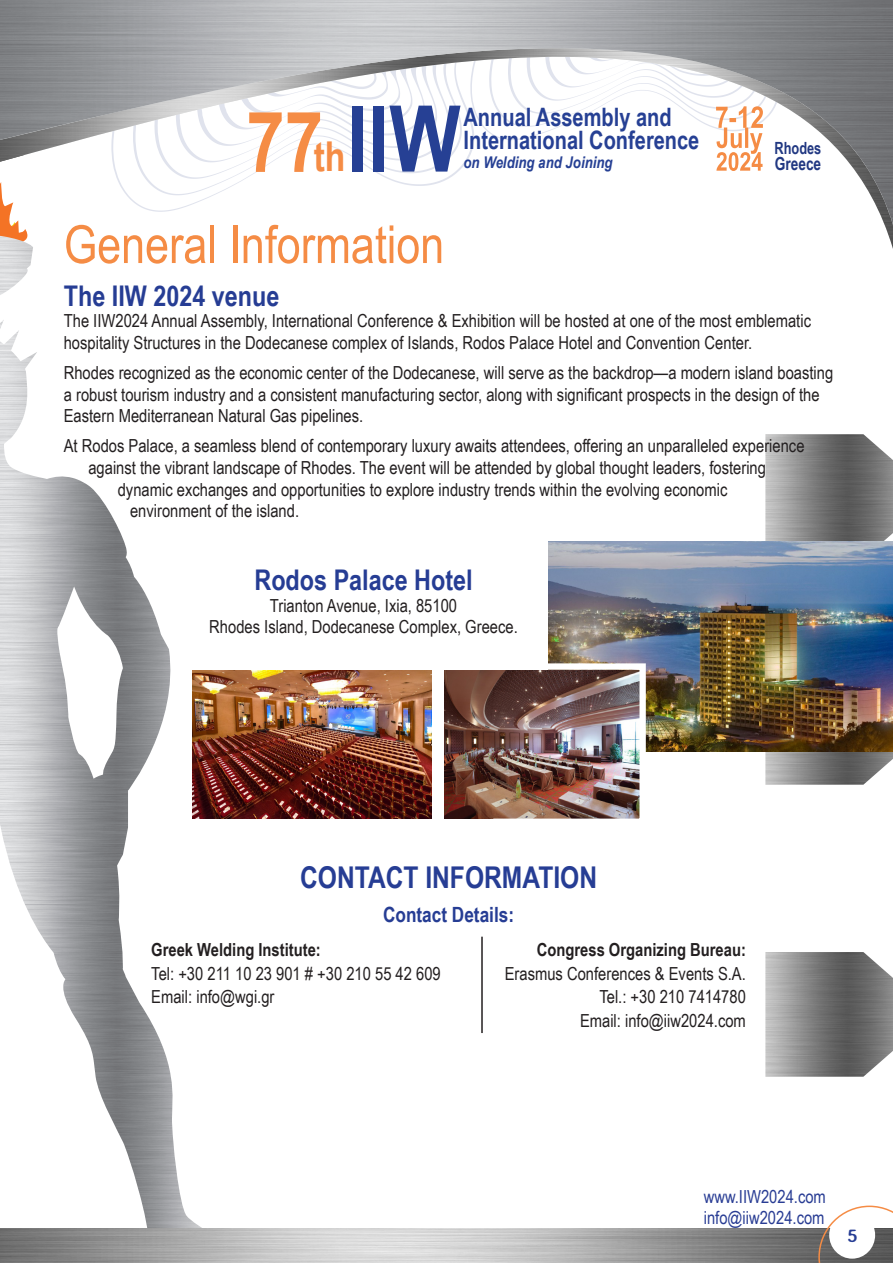
<style>
.page{position:relative;width:893px;height:1263px;background:#fff}
.page>*{position:absolute;margin:0;border:0;box-sizing:border-box;transform-origin:0 0}
.t1{font:700 92.1px "Arial Narrow";color:#264094}
.t2{font:52.5px "Arial Narrow";color:#f58c45}
.t3{font:700 30px "Arial Narrow";color:#263d94}
.t4{font:700 28.5px "Arial Narrow";color:#263d94}
.t5{font:700 25.35px/23px "Arial Narrow";color:#264094;scale:.96 1}
.t6{font:700 21px "Arial Narrow";color:#263d94}
.t7{font:700 18.6px "PF Aqua";color:#263d94}
.t8{font:18px/21.6px "Arial Narrow";color:#231f20}
.t9{font:700 18px "Arial Narrow";color:#231f20}
.t10{font:18px/21.6px "Arial Narrow";color:#293d94}
.t11{font:700 18px "Arial Narrow";color:#213882;scale:.93 1}
.t12{font:700 16.8px "Arial Narrow";color:#213882;scale:.93 1}
.t13{font:italic 700 16.2px "Arial Narrow";color:#264094}
.s1{font-size:84.15px;color:#f58c45}
.s2{font-size:41.1px;color:#f58c45}
</style>
<div class="page">
<img style="left:765px;top:434px;width:128px;height:107px">
<img style="left:765px;top:751px;width:128px;height:34px">
<img style="left:765px;top:952px;width:128px;height:125px">
<img style="left:549px;top:541px;width:344px;height:210px">
<hr style="left:481px;top:937px;width:2px;height:96px;background:#231f20">
<img style="left:445px;top:670px;width:42px;height:149px">
<img style="left:265px;top:670px;width:167px;height:149px">
<img style="left:487px;top:660px;width:162px;height:159px">
<img style="left:0;top:352px;width:265px;height:877px">
<img style="left:0;top:1229px;width:818px;height:34px">
<svg style="left:0;top:225px;width:893px;height:70px"></svg>
<img style="left:0;top:0;width:893px;height:225px">
<svg style="left:489px;top:0;width:297px;height:171px"></svg>
<svg style="left:818px;top:1205px;width:75px;height:58px"></svg>
<p class="t1" style="left:246px;top:69px;width:216px"><span class="s1">77</span><span class="s2">th</span>IIW</p>
<p class="t5" style="left:463px;top:104px;width:247px">Annual Assembly and<br>International Conference</p>
<p class="t13" style="left:463px;top:150px;width:151px">on Welding and Joining</p>
<p class="t12" style="left:774px;top:136px;width:52px">Rhodes</p>
<p class="t11" style="left:775px;top:150px;width:51px">Greece</p>
<p class="t2" style="left:64px;top:206px;width:382px">General Information</p>
<p class="t4" style="left:64px;top:274px;width:217px">The IIW 2024 venue</p>
<p class="t8" style="left:64px;top:309px;width:749px">The IIW2024 Annual Assembly, International Conference &amp; Exhibition will be hosted at one of the most emblematic hospitality Structures in the Dodecanese complex of Islands, Rodos Palace Hotel and Convention Center.</p>
<p class="t8" style="left:64px;top:361px;width:771px">Rhodes recognized as the economic center of the Dodecanese, will serve as the backdrop—a modern island boasting a robust tourism industry and a consistent manufacturing sector, along with significant prospects in the design of the<br>Eastern Mediterranean Natural Gas pipelines.</p>
<p class="t8" style="left:64px;top:434px;width:742px">At Rodos Palace, a seamless blend of contemporary luxury awaits attendees, offering an unparalleled experience</p>
<p class="t8" style="left:88px;top:456px;width:679px">against the vibrant landscape of Rhodes. The event will be attended by global thought leaders, fostering</p>
<p class="t8" style="left:118px;top:478px;width:611px">dynamic exchanges and opportunities to explore industry trends within the evolving economic</p>
<p class="t8" style="left:130px;top:499px;width:171px">environment of the island.</p>
<p class="t4" style="left:254px;top:558px;width:220px">Rodos Palace Hotel</p>
<p class="t8" style="left:209px;top:594px;width:310px;text-align:center">Trianton Avenue, Ixia, 85100<br>Rhodes Island, Dodecanese Complex, Greece.</p>
<p class="t3" style="left:300px;top:855px;width:298px">CONTACT INFORMATION</p>
<p class="t6" style="left:383px;top:899px;width:133px">Contact Details:</p>
<p class="t9" style="left:151px;top:936px;width:171px">Greek Welding Institute:</p>
<p class="t8" style="left:151px;top:962px;width:291px">Tel: +30 211 10 23 901 # +30 210 55 42 609</p>
<p class="t8" style="left:151px;top:985px;width:125px">Email: info@wgi.gr</p>
<p class="t9" style="left:537px;top:936px;width:211px">Congress Organizing Bureau:</p>
<p class="t8" style="left:505px;top:962px;width:243px">Erasmus Conferences &amp; Events S.A.</p>
<p class="t8" style="left:599px;top:985px;width:148px">Tel.: +30 210 7414780</p>
<p class="t8" style="left:580px;top:1009px;width:167px">Email: info@iiw2024.com</p>
<p class="t10" style="left:704px;top:1185px;width:124px">www.IIW2024.com info@iiw2024.com</p>
<p class="t7" style="left:847px;top:1226px;width:12px">5</p>
</div>
